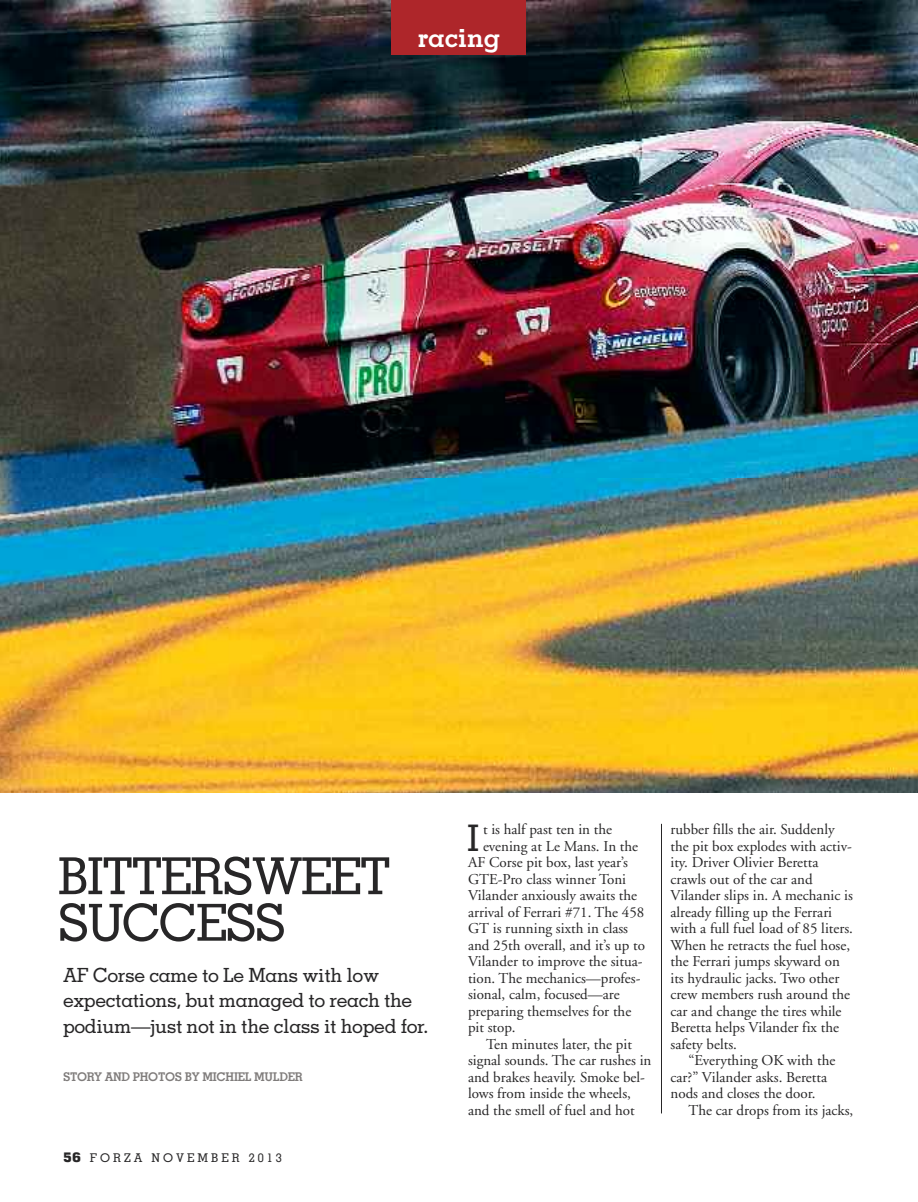
<style>
.page{position:relative;width:918px;height:1202px;background:#fff}
.page>*{position:absolute;margin:0;border:0;box-sizing:border-box;transform-origin:0 0}
.t1{font:500 51px/46.5px "Memphis";letter-spacing:-.035em;color:#272627}
.t2{font:500 36.6px "Memphis";color:#272627}
.t3{font:700 27px "Memphis";color:#fff}
.t4{font:500 19.5px/25.5px "Memphis";letter-spacing:-.02em;color:#272627}
.t5{font:15px/16.5px "Adobe Garamond";color:#272627}
.t6{font:700 12px "Memphis";letter-spacing:-.02em;color:#7f7c7b}
.t7{font:500 12px "Memphis";letter-spacing:.25em;color:#272627}
.s1{font-weight:800;font-size:13.5px}
</style>
<div class="page">
<img style="left:0;top:0;width:918px;height:792px">
<div style="left:392px;top:0;width:134px;height:54px;background:#ae262a"></div>
<hr style="left:661px;top:823px;width:1px;height:290px;background:#272627">
<h3 class="t3" style="left:418px;top:27px;width:84px">racing</h3>
<h1 class="t1" style="left:58px;top:857px;width:334px">BITTERSWEET<br>SUCCESS</h1>
<h3 class="t4" style="left:63px;top:964px;width:367px">AF Corse came to Le Mans with low expectations, but managed to reach the podium—just not in the class it hoped for.</h3>
<p class="t6" style="left:63px;top:1072px;width:241px">STORY AND PHOTOS BY MICHIEL MULDER</p>
<p class="t7" style="left:63px;top:1153px;width:220px"><span class="s1">56</span> FORZA NOVEMBER 2013</p>
<h2 class="t2" style="left:467px;top:824px;width:14px">I</h2>
<p class="t5" style="left:483px;top:822px;width:131px">t is half past ten in the</p>
<p class="t5" style="left:483px;top:839px;width:157px">evening at Le Mans. In the</p>
<p class="t5" style="left:468px;top:855px;width:162px">AF Corse pit box, last year’s</p>
<p class="t5" style="left:468px;top:872px;width:160px">GTE-Pro class winner Toni</p>
<p class="t5" style="left:468px;top:888px;width:171px">Vilander anxiously awaits the</p>
<p class="t5" style="left:468px;top:905px;width:178px">arrival of Ferrari #71. The 458</p>
<p class="t5" style="left:468px;top:921px;width:162px">GT is running sixth in class</p>
<p class="t5" style="left:468px;top:938px;width:179px">and 25th overall, and it’s up to</p>
<p class="t5" style="left:468px;top:954px;width:176px">Vilander to improve the situa-</p>
<p class="t5" style="left:468px;top:971px;width:174px">tion. The mechanics—profes-</p>
<p class="t5" style="left:468px;top:987px;width:153px">sional, calm, focused—are</p>
<p class="t5" style="left:468px;top:1004px;width:165px">preparing themselves for the</p>
<p class="t5" style="left:468px;top:1020px;width:49px">pit stop.</p>
<p class="t5" style="left:486px;top:1037px;width:147px">Ten minutes later, the pit</p>
<p class="t5" style="left:468px;top:1053px;width:185px">signal sounds. The car rushes in</p>
<p class="t5" style="left:468px;top:1070px;width:179px">and brakes heavily. Smoke bel-</p>
<p class="t5" style="left:468px;top:1086px;width:164px">lows from inside the wheels,</p>
<p class="t5" style="left:468px;top:1103px;width:168px">and the smell of fuel and hot</p>
<p class="t5" style="left:671px;top:822px;width:184px">rubber fills the air. Suddenly the pit box explodes with activ&shy;ity. Driver Olivier Beretta crawls out of the car and<br>Vilander slips in. A mechanic is already filling up the Ferrari with a full fuel load of 85 liters.<br>When he retracts the fuel hose, the Ferrari jumps skyward on its hydraulic jacks. Two other crew members rush around the car and change the tires while<br>Beretta helps Vilander fix the safety belts.</p>
<p class="t5" style="left:671px;top:1053px;width:166px;text-indent:18px">“Everything OK with the car?” Vilander asks. Beretta nods and closes the door.</p>
<p class="t5" style="left:689px;top:1103px;width:166px">The car drops from its jacks,</p>
</div>
